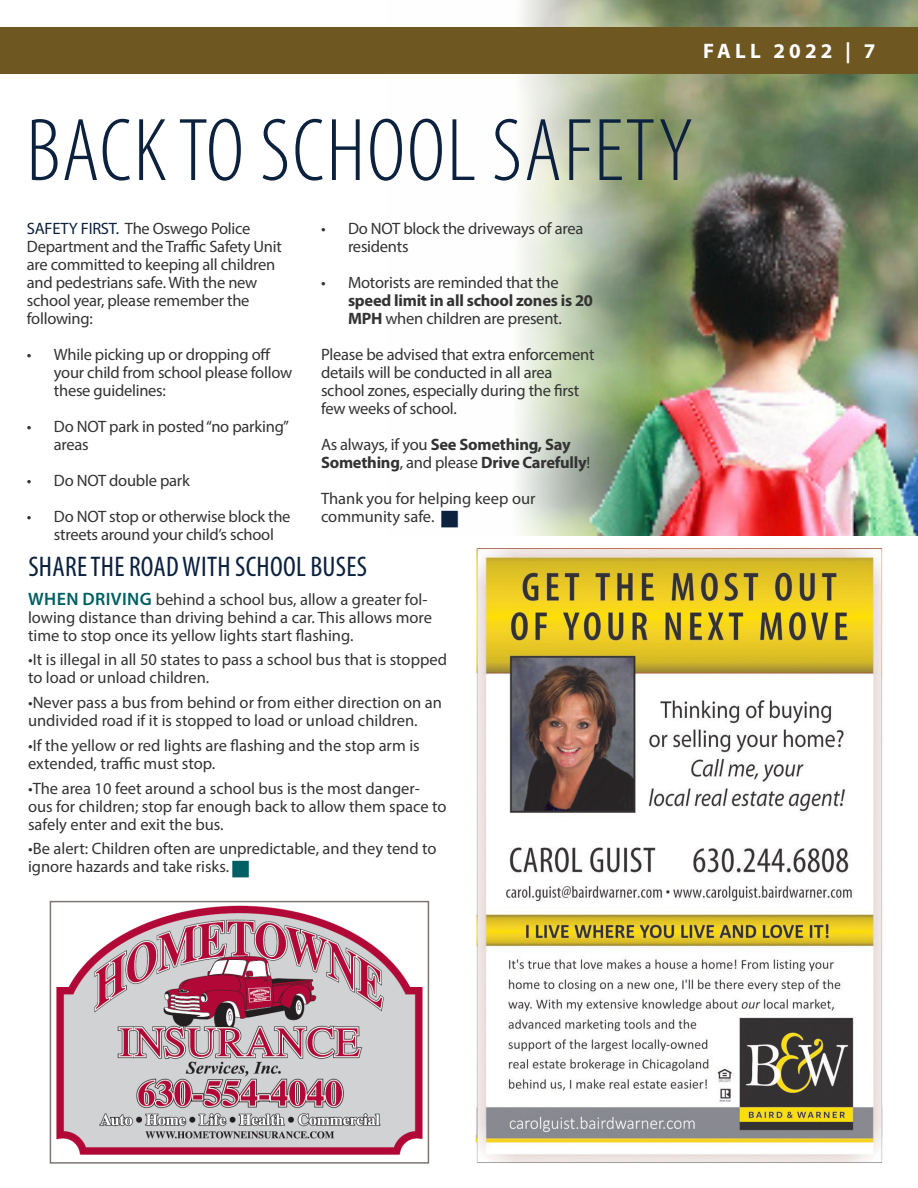
<style>
.page{position:relative;width:918px;height:1188px;background:#fff}
.page>*{position:absolute;margin:0;border:0;box-sizing:border-box;transform-origin:0 0}
.Heading_MASTER{font:300 condensed 90px "Myriad Pro";letter-spacing:.02em;color:#0b213e}
.Small_subheadings{font:condensed 28.5px "Myriad Pro";letter-spacing:.01em;color:#0b213e}
.Header_master_page{font:700 21px "Myriad Pro";letter-spacing:.2em;color:#fff}
.Body{font:16.5px/18px "Myriad Pro";letter-spacing:-.015em;color:#323332}
.Body_no_spacing_but{font:16.5px/18px "Myriad Pro";color:#323332}
.Body-2{font:700 16.5px/18px "Myriad Pro";letter-spacing:-.015em;color:#323332}
.s1{font-weight:700}
.s2{font-weight:400}
.s3{font-weight:600;font-size:18px;color:#005f62}
.s4{color:#0b213e}
</style>
<div class="page">
<img style="left:518px;top:0;width:400px;height:536px">
<div style="left:0;top:27px;width:918px;height:47px;background:#6e5721"></div>
<img style="left:475px;top:548px;width:408px;height:615px">
<img style="left:56px;top:905px;width:367px;height:250px">
<div style="left:50px;top:901px;width:379px;height:263px;border:2px solid #7e7673"></div>
<p class="Header_master_page" style="left:703px;top:38px;width:174px">FALL 2022 | 7</p>
<p class="Heading_MASTER" style="left:26px;top:102px;width:668px">BACK TO SCHOOL SAFETY</p>
<p class="Body" style="left:348px;top:219px;width:237px;text-indent:-27px">• Do NOT block the driveways of area residents</p>
<p class="Body" style="left:348px;top:273px;width:247px;text-indent:-27px">• Motorists are reminded that the <span class="s1">speed limit in all school zones is 20<br>MPH</span> when children are present.</p>
<p class="Body" style="left:321px;top:345px;width:275px">Please be advised that extra enforcement details will be conducted in all area school zones, especially during the first few weeks of school.</p>
<p class="Body-2" style="left:321px;top:435px;width:271px"><span class="s2">As always, if you</span> See Something, Say<br>Something<span class="s2">, and please</span> Drive Carefully<span class="s2">!</span></p>
<p class="Body" style="left:321px;top:489px;width:216px">Thank you for helping keep our community safe.</p>
<p class="Small_subheadings" style="left:28px;top:549px;width:340px">SHARE THE ROAD WITH SCHOOL BUSES</p>
<p class="Body_no_spacing_but" style="left:28px;top:590px;width:405px"><span class="s3">WHEN DRIVING</span> behind a school bus, allow a greater fol&shy;lowing distance than driving behind a car. This allows more time to stop once its yellow lights start flashing.</p>
<p class="Body_no_spacing_but" style="left:28px;top:651px;width:420px">•It is illegal in all 50 states to pass a school bus that is stopped to load or unload children.</p>
<p class="Body_no_spacing_but" style="left:28px;top:693px;width:415px">•Never pass a bus from behind or from either direction on an undivided road if it is stopped to load or unload children.</p>
<p class="Body_no_spacing_but" style="left:28px;top:736px;width:393px">•If the yellow or red lights are flashing and the stop arm is extended, traffic must stop.</p>
<p class="Body_no_spacing_but" style="left:28px;top:779px;width:420px">•The area 10 feet around a school bus is the most danger&shy;ous for children; stop far enough back to allow them space to safely enter and exit the bus.</p>
<p class="Body_no_spacing_but" style="left:28px;top:840px;width:410px">•Be alert: Children often are unpredictable, and they tend to ignore hazards and take risks.</p>
<p class="Body" style="left:27px;top:219px;width:257px"><span class="s4">SAFETY FIRST.</span> The Oswego Police<br>Department and the Traffic Safety Unit are committed to keeping all children and pedestrians safe. With the new school year, please remember the following:</p>
<p class="Body" style="left:54px;top:345px;width:240px;text-indent:-27px">• While picking up or dropping off your child from school please follow these guidelines:</p>
<p class="Body" style="left:54px;top:417px;width:237px;text-indent:-27px">• Do NOT park in posted “no parking” areas</p>
<p class="Body" style="left:27px;top:471px;width:164px">• Do NOT double park</p>
<p class="Body" style="left:54px;top:507px;width:238px;text-indent:-27px">• Do NOT stop or otherwise block the streets around your child’s school</p>
</div>
